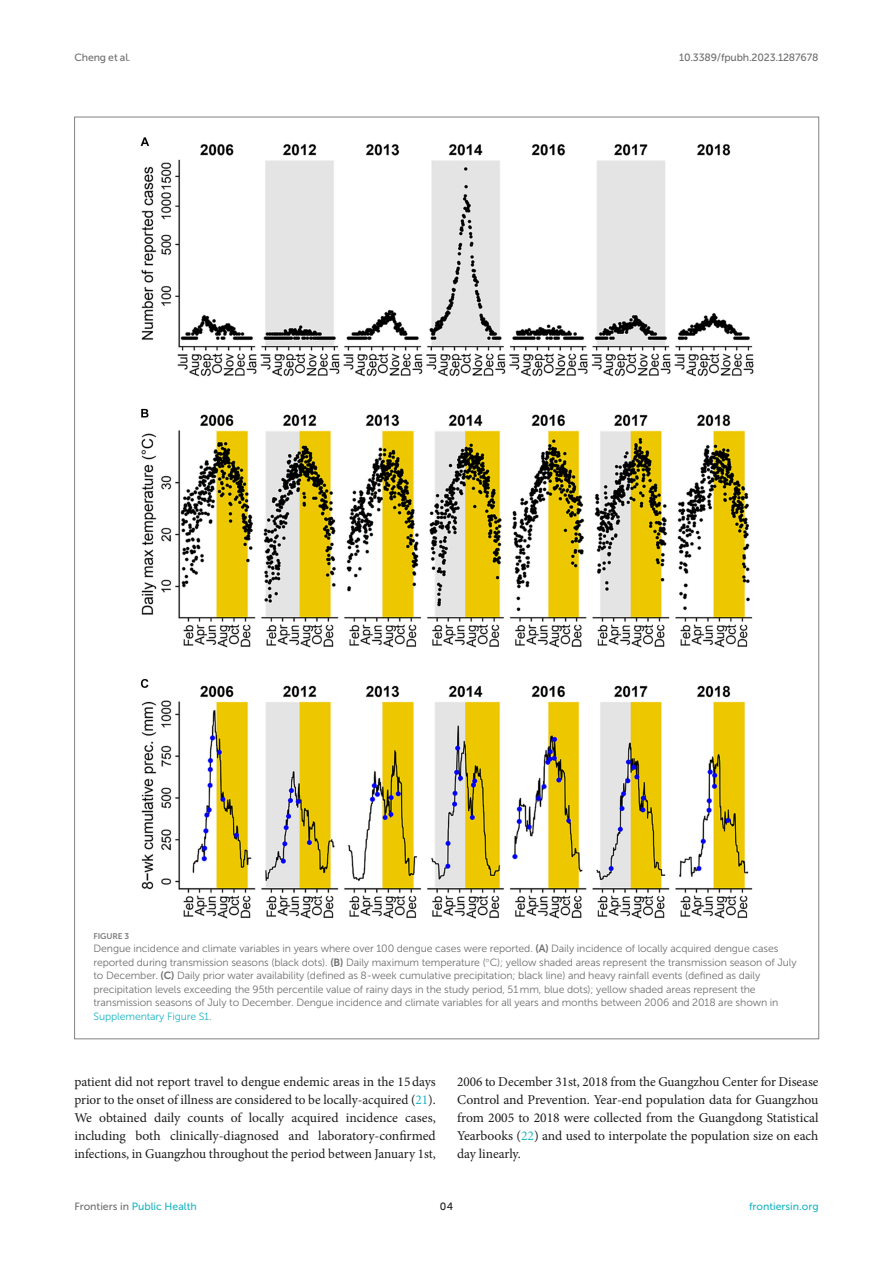
<style>
.page{position:relative;width:893px;height:1263px;background:#fff}
.page>*{position:absolute;margin:0;border:0;box-sizing:border-box;transform-origin:0 0}
.TEXT_FLUSH{font:13.5px/18px "Minion Pro";color:#1b1c1b;text-align:justify}
.FIG_LEG{font:10.5px/13.5px "Museo Sans 300";letter-spacing:-.01em;color:#706f70}
.t1{font:10.5px "Museo Sans 500";color:#1db5c3}
.t2{font:10.5px "Museo Sans 500";letter-spacing:-.015em;color:#706f70}
.t3{font:10.5px "Museo Sans 500";color:#1b1c1b}
.FIG_HD{font:8.25px "Museo Sans 700";letter-spacing:-.01em;color:#7e7f7f}
.s1{font-family:"Museo Sans 700"}
.s2{font-family:"STIX"}
.s3{color:#1db5c3}
.s4{color:#706f70}
</style>
<div class="page">
<img style="left:140px;top:137px;width:614px;height:782px">
<p class="t2" style="left:74px;top:51px;width:58px">Cheng et al.</p>
<p class="t2" style="left:679px;top:51px;width:141px">10.3389/fpubh.2023.1287678</p>
<p class="FIG_HD" style="left:94px;top:931px;width:37px">FIGURE 3</p>
<p class="FIG_LEG" style="left:94px;top:942px;width:705px">Dengue incidence and climate variables in years where over 100 dengue cases were reported. <span class="s1">(A)</span> Daily incidence of locally acquired dengue cases reported during transmission seasons (black dots). <span class="s1">(B)</span> Daily maximum temperature (<span class="s2">°</span>C); yellow shaded areas represent the transmission season of July to December. <span class="s1">(C)</span> Daily prior water availability (defined as 8-week cumulative precipitation; black line) and heavy rainfall events (defined as daily precipitation levels exceeding the 95th percentile value of rainy days in the study period, 51 mm, blue dots); yellow shaded areas represent the transmission seasons of July to December. Dengue incidence and climate variables for all years and months between 2006 and 2018 are shown in <span class="s3">Supplementary Figure S1</span>.</p>
<p class="TEXT_FLUSH" style="left:74px;top:1073px;width:363px">patient did not report travel to dengue endemic areas in the 15days prior to the onset of illness are considered to be locally-acquired (<span class="s3">21</span>).<br>We obtained daily counts of locally acquired incidence cases, including both clinically-diagnosed and laboratory-confirmed infections, in Guangzhou throughout the period between January 1st,</p>
<p class="TEXT_FLUSH" style="left:457px;top:1073px;width:363px">2006 to December 31st, 2018 from the Guangzhou Center for Disease Control and Prevention. Year-end population data for Guangzhou from 2005 to 2018 were collected from the Guangdong Statistical Yearbooks (<span class="s3">22</span>) and used to interpolate the population size on each day linearly.</p>
<p class="t1" style="left:74px;top:1200px;width:124px"><span class="s4">Frontiers in</span> Public Health</p>
<p class="t3" style="left:440px;top:1200px;width:15px">04</p>
<p class="t1" style="left:749px;top:1200px;width:71px">frontiersin.org</p>
</div>
